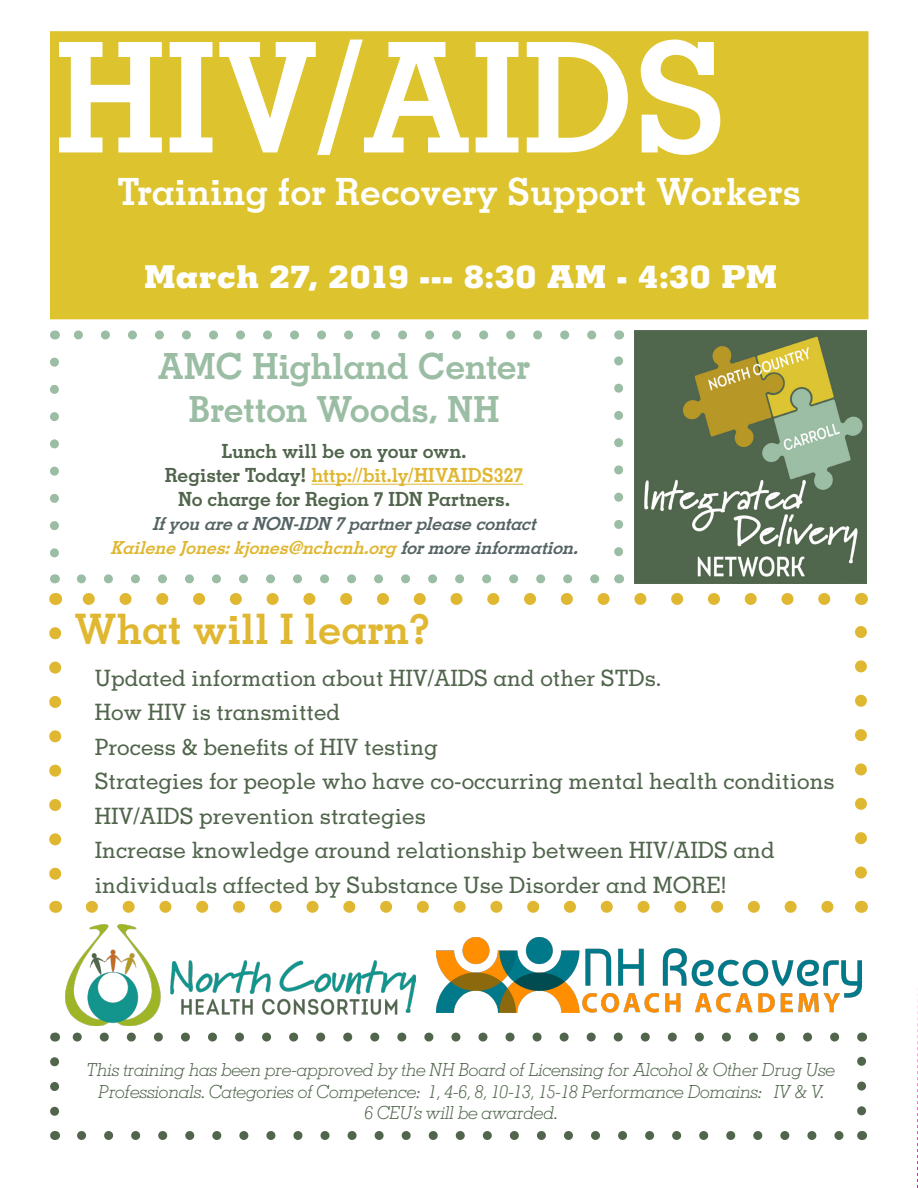
<style>
.page{position:relative;width:918px;height:1188px;background:#fff}
.page>*{position:absolute;margin:0;border:0;box-sizing:border-box;transform-origin:0 0}
.t1{font:700 153px "Memphis LT Std";color:#fff}
.t2{font:700 42px "Memphis LT Std";color:#e0b731}
.t3{font:700 37.5px "Memphis LT Std";color:#fff}
.Tear-off_Tabs{font:700 36px "Memphis LT Std";letter-spacing:-.015em;color:#9abda4}
.Tear-off_Tabs-2{font:800 31.5px "Memphis LT Std";color:#fff}
.t4{font:500 22.5px/34.5px "Memphis LT Std";color:#50654c}
.Tear-off_Tabs-3{font:700 19.5px "Memphis LT Std";letter-spacing:-.01em;color:#50654c}
.Tear-off_Tabs-4{font:700 19.5px "Memphis LT Std";letter-spacing:-.005em;color:#e0b731}
.t5{font:italic 300 18px "Memphis LT Std";letter-spacing:-.03em;color:#50654c}
.Tear-off_Tabs-5{font:italic 700 18px "Memphis LT Std";color:#e0b731}
.Tear-off_Tabs-6{font:italic 700 18px "Memphis LT Std";color:#556364}
.s1{color:#50654c}
.s2{color:#556364}
</style>
<div class="page">
<svg style="left:50px;top:362px;width:9px;height:196px"></svg>
<svg style="left:81px;top:574px;width:519px;height:9px"></svg>
<svg style="left:614px;top:356px;width:9px;height:196px"></svg>
<svg style="left:74px;top:330px;width:518px;height:9px"></svg>
<div style="left:50px;top:31px;width:818px;height:288px;background:#ddc32d;border:2px solid #ddc32d"></div>
<img style="left:65px;top:924px;width:351px;height:101px">
<svg style="left:49px;top:633px;width:12px;height:247px"></svg>
<svg style="left:92px;top:901px;width:742px;height:12px"></svg>
<svg style="left:855px;top:626px;width:12px;height:247px"></svg>
<svg style="left:82px;top:593px;width:742px;height:12px"></svg>
<svg style="left:55px;top:901px;width:1px;height:12px"></svg>
<svg style="left:861px;top:901px;width:1px;height:12px"></svg>
<svg style="left:861px;top:593px;width:1px;height:12px"></svg>
<svg style="left:55px;top:593px;width:1px;height:12px"></svg>
<svg style="left:917px;top:994px;width:1px;height:194px"></svg>
<hr style="left:311px;top:484px;width:212px;height:1px;background:#e0b731">
<img style="left:437px;top:938px;width:424px;height:75px">
<svg style="left:50px;top:1062px;width:9px;height:54px"></svg>
<svg style="left:81px;top:1131px;width:763px;height:9px"></svg>
<svg style="left:857px;top:1056px;width:9px;height:55px"></svg>
<svg style="left:72px;top:1033px;width:763px;height:9px"></svg>
<img style="left:635px;top:330px;width:232px;height:253px">
<p class="t1" style="left:55px;top:2px;width:673px">HIV/AIDS</p>
<p class="t3" style="left:117px;top:168px;width:686px">Training for Recovery Support Workers</p>
<p class="Tear-off_Tabs-2" style="left:144px;top:256px;width:635px">March 27, 2019 --- 8:30 AM - 4:30 PM</p>
<p class="Tear-off_Tabs" style="left:158px;top:343px;width:374px">AMC Highland Center</p>
<p class="Tear-off_Tabs" style="left:189px;top:387px;width:312px">Bretton Woods, NH</p>
<p class="Tear-off_Tabs-3" style="left:221px;top:439px;width:247px">Lunch will be on your own.</p>
<p class="Tear-off_Tabs-4" style="left:165px;top:463px;width:360px"><span class="s1">Register Today!</span> http://bit.ly/HIVAIDS327</p>
<p class="Tear-off_Tabs-3" style="left:178px;top:487px;width:333px">No charge for Region 7 IDN Partners.</p>
<p class="Tear-off_Tabs-6" style="left:152px;top:513px;width:391px">IfyouareaNON-IDN 7partnerpleasecontact</p>
<p class="Tear-off_Tabs-5" style="left:110px;top:537px;width:475px">KaileneJones:kjones@nchcnh.org <span class="s2">formoreinformation.</span></p>
<p class="t2" style="left:75px;top:602px;width:357px">What will I learn?</p>
<p class="t4" style="left:95px;top:660px;width:568px">Updated information about HIV/AIDS and other STDs.</p>
<p class="t4" style="left:95px;top:695px;width:247px">How HIV is transmitted</p>
<p class="t4" style="left:95px;top:729px;width:345px">Process &amp; benefits of HIV testing</p>
<p class="t4" style="left:95px;top:764px;width:742px">Strategies for people who have co-occurring mental health conditions<br>HIV/AIDS prevention strategies</p>
<p class="t4" style="left:95px;top:833px;width:681px">Increase knowledge around relationship between HIV/AIDS and</p>
<p class="t4" style="left:95px;top:867px;width:633px">individuals affected by Substance Use Disorder and MORE!</p>
<p class="t5" style="left:87px;top:1059px;width:750px">This training has been pre-approved by the NH Board of Licensing for Alcohol &amp; Other Drug Use</p>
<p class="t5" style="left:98px;top:1080px;width:728px">Professionals. Categories of Competence: 1, 4-6, 8, 10-13, 15-18 Performance Domains: IV &amp; V.</p>
<p class="t5" style="left:365px;top:1102px;width:195px">6 CEU’s will be awarded.</p>
</div>
